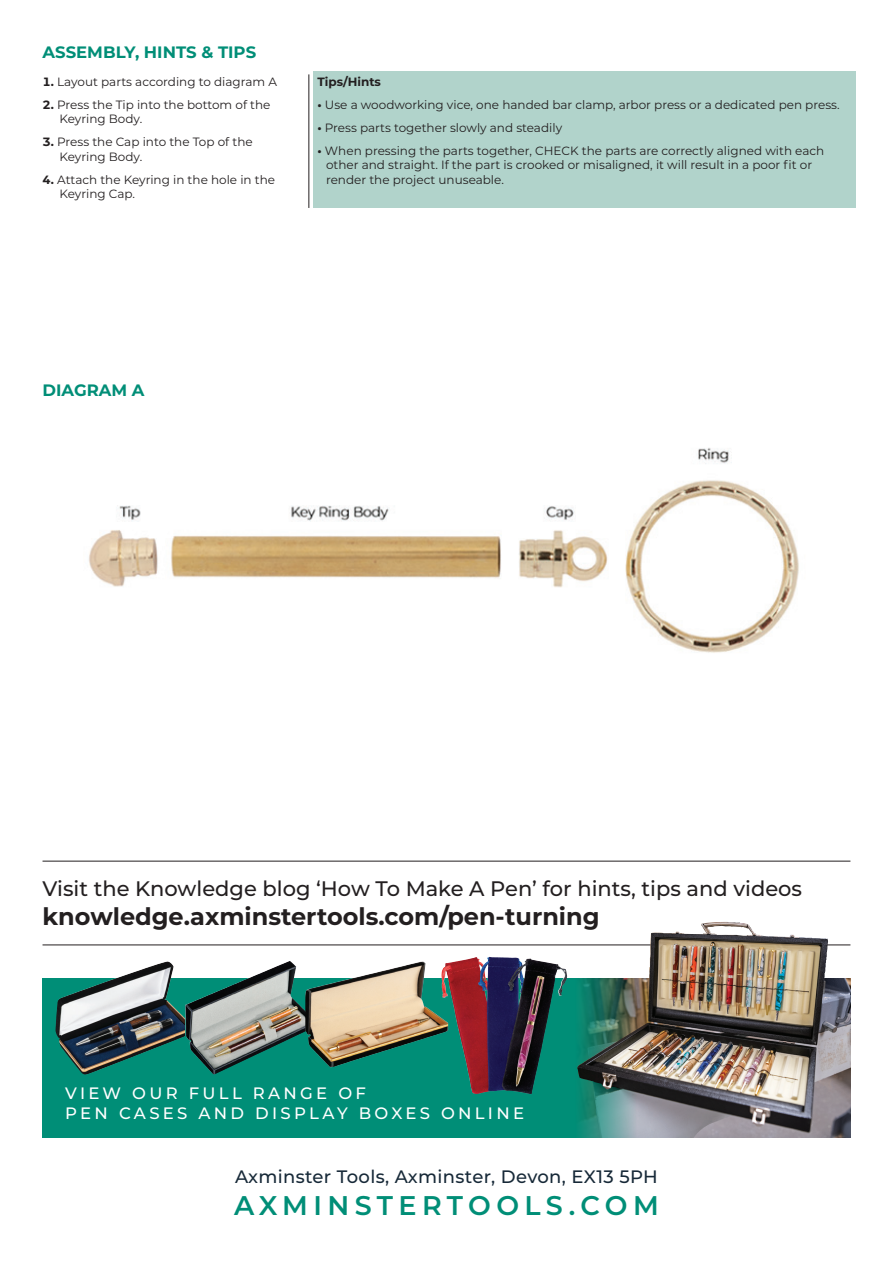
<style>
.page{position:relative;width:893px;height:1263px;background:#fff}
.page>*{position:absolute;margin:0;border:0;box-sizing:border-box;transform-origin:0 0}
.t1{font:600 27px "Montserrat";letter-spacing:.2em;color:#008e77}
.t2{font:700 24px "Montserrat";color:#231f20}
.t3{font:500 21px "Montserrat";color:#231f20}
.t4{font:500 18px "Montserrat";letter-spacing:.02em;color:#172938}
.t5{font:500 16.5px/19.8px "Montserrat";letter-spacing:.2em;color:#fff}
.t6{font:700 16.5px "Montserrat";color:#008e77}
.t7{font:12px/14.4px "Montserrat";color:#231f20}
.t8{font:700 12px "Montserrat";color:#231f20}
.s1{font-weight:700}
</style>
<div class="page">
<hr style="left:43px;top:944px;width:807px;height:1px;background:#231f20">
<svg style="left:43px;top:978px;width:532px;height:159px;background:#287b6f"></svg>
<img style="left:575px;top:978px;width:275px;height:159px">
<img style="left:98px;top:961px;width:69px;height:24px">
<img style="left:250px;top:961px;width:39px;height:17px">
<img style="left:305px;top:961px;width:143px;height:106px">
<img style="left:577px;top:922px;width:144px;height:151px">
<img style="left:451px;top:957px;width:38px;height:8px">
<hr style="left:43px;top:861px;width:807px;height:1px;background:#231f20">
<div style="left:313px;top:71px;width:543px;height:136px;background:#b1d3cb"></div>
<hr style="left:309px;top:74px;width:1px;height:134px;background:#231f20">
<img style="left:89px;top:448px;width:710px;height:205px">
<h3 class="t6" style="left:43px;top:41px;width:215px">ASSEMBLY, HINTS &amp; TIPS</h3>
<p class="t7" style="left:43px;top:74px;width:236px"><span class="s1">1.</span> Layout parts according to diagram A</p>
<p class="t7" style="left:60px;top:97px;width:212px;text-indent:-17px"><span class="s1">2.</span> Press the Tip into the bottom of the<br>Keyring Body.</p>
<p class="t7" style="left:60px;top:134px;width:195px;text-indent:-17px"><span class="s1">3.</span> Press the Cap into the Top of the<br>Keyring Body.</p>
<p class="t7" style="left:60px;top:172px;width:217px;text-indent:-17px"><span class="s1">4.</span> Attach the Keyring in the hole in the<br>Keyring Cap.</p>
<p class="t8" style="left:317px;top:73px;width:65px">Tips/Hints</p>
<p class="t7" style="left:317px;top:97px;width:524px"><span class="s1">•</span> Use a woodworking vice, one handed bar clamp, arbor press or a dedicated pen press.</p>
<p class="t7" style="left:317px;top:120px;width:246px"><span class="s1">•</span> Press parts together slowly and steadily</p>
<p class="t7" style="left:326px;top:143px;width:500px;text-indent:-9px"><span class="s1">•</span> When pressing the parts together, CHECK the parts are correctly aligned with each other and straight. If the part is crooked or misaligned, it will result in a poor fit or render the project unuseable.</p>
<h3 class="t6" style="left:43px;top:378px;width:104px">DIAGRAM A</h3>
<h3 class="t3" style="left:43px;top:874px;width:761px">Visit the Knowledge blog ‘How To Make A Pen’ for hints, tips and videos</h3>
<h2 class="t2" style="left:43px;top:899px;width:559px">knowledge.axminstertools.com/pen-turning</h2>
<h3 class="t5" style="left:65px;top:1083px;width:460px">VIEW OUR FULL RANGE OF<br>PEN CASES AND DISPLAY BOXES ONLINE</h3>
<h3 class="t4" style="left:235px;top:1164px;width:424px">Axminster Tools, Axminster, Devon, EX13 5PH</h3>
<h1 class="t1" style="left:234px;top:1186px;width:426px">AXMINSTERTOOLS.COM</h1>
</div>
